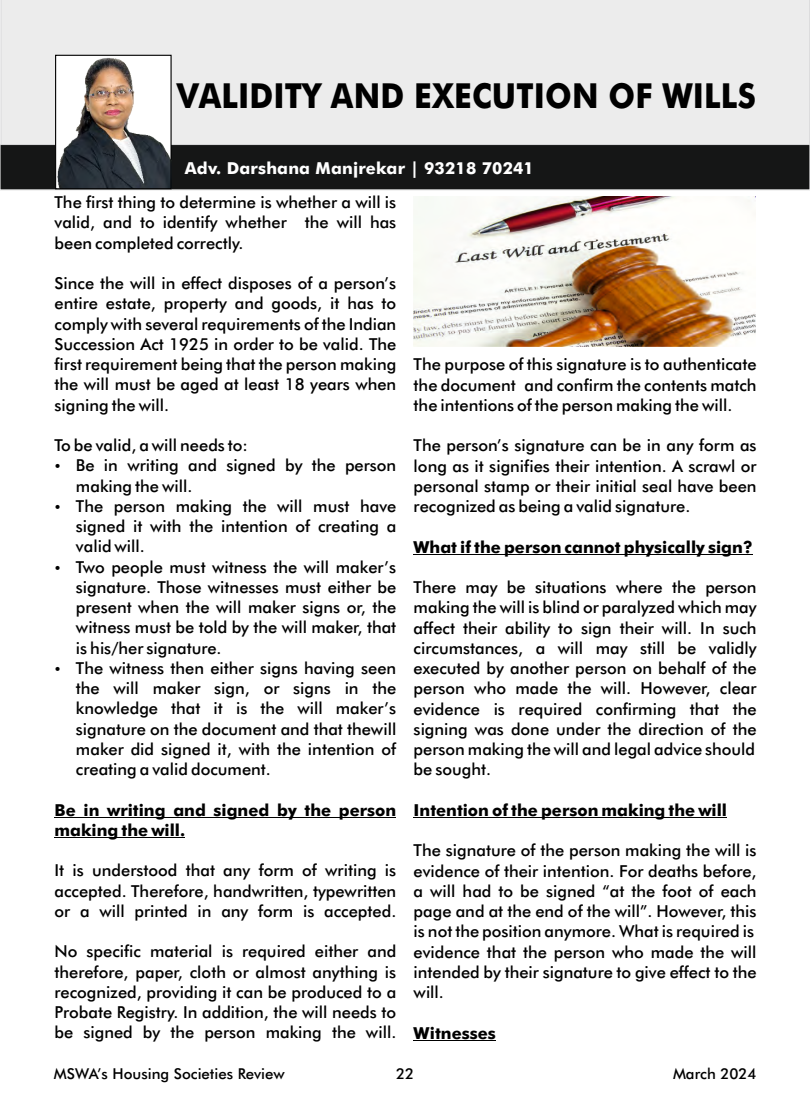
<style>
.page{position:relative;width:810px;height:1106px;background:#fff}
.page>*{position:absolute;margin:0;border:0;box-sizing:border-box;transform-origin:0 0}
.t1{font:700 34.5px "Futura BT";letter-spacing:.005em;color:#000;scale:.9 1}
.t2{font:500 16.5px/20.2px "Futura BT";color:#000;text-align:justify}
.t3{font:700 16.5px/20.2px "Futura BT";color:#000}
.t4{font:700 16.5px "Futura BT";letter-spacing:.01em;color:#fff}
.t5{font:500 15px "Futura BT";color:#000}
</style>
<div class="page">
<hr style="left:55px;top:817px;width:341px;height:1px;background:#000">
<hr style="left:55px;top:837px;width:130px;height:1px;background:#000">
<hr style="left:414px;top:554px;width:339px;height:1px;background:#000">
<hr style="left:414px;top:817px;width:313px;height:1px;background:#000">
<hr style="left:414px;top:1040px;width:82px;height:1px;background:#000">
<div style="left:1px;top:0;width:809px;height:144px;background:#ececec"></div>
<div style="left:0;top:144px;width:810px;height:46px;background:#151616;border:1px solid #d9d9da"></div>
<img style="left:57px;top:57px;width:113px;height:130px">
<div style="left:55px;top:55px;width:117px;height:134px;border:1px solid #000"></div>
<img style="left:413px;top:196px;width:342px;height:150px">
<h1 class="t1" style="left:177px;top:82px;width:645px">VALIDITY AND EXECUTION OF WILLS</h1>
<p class="t4" style="left:185px;top:162px;width:351px">Adv. Darshana Manjrekar | 93218 70241</p>
<p class="t2" style="left:55px;top:194px;width:343px">The first thing to determine is whether a will is valid, and to identify whether the will has been completed correctly.</p>
<p class="t2" style="left:55px;top:275px;width:343px">Since the will in effect disposes of a person’s entire estate, property and goods, it has to comply with several requirements of the Indian Succession Act 1925 in order to be valid. The first requirement being that the person making the will must be aged at least 18 years when signing the will.</p>
<p class="t2" style="left:76px;top:437px;width:322px;text-align:left;text-indent:-21px">To be valid, a will needs to:<br>Be in writing and signed by the person making the will.<br>The person making the will must have signed it with the intention of creating a valid will.<br>Two people must witness the will maker’s signature. Those witnesses must either be present when the will maker signs or, the witness must be told by the will maker, that is his/her signature.<br>The witness then either signs having seen the will maker sign, or signs in the knowledge that it is the will maker’s signature on the document and that thewill maker did signed it, with the intention of creating a valid document.</p>
<p class="t3" style="left:55px;top:801px;width:343px">Be in writing and signed by the person making the will.</p>
<p class="t2" style="left:55px;top:862px;width:343px">It is understood that any form of writing is accepted. Therefore, handwritten, typewritten or a will printed in any form is accepted.</p>
<p class="t2" style="left:55px;top:943px;width:343px">No specific material is required either and therefore, paper, cloth or almost anything is recognized, providing it can be produced to a Probate Registry. In addition, the will needs to be signed by the person making the will.</p>
<p class="t2" style="left:414px;top:356px;width:345px">The purpose of this signature is to authenticate the document and confirm the contents match the intentions of the person making the will.</p>
<p class="t2" style="left:414px;top:437px;width:345px">The person’s signature can be in any form as long as it signifies their intention. A scrawl or personal stamp or their initial seal have been recognized as being a valid signature.</p>
<p class="t3" style="left:414px;top:538px;width:341px">What if the person cannot physically sign?</p>
<p class="t2" style="left:414px;top:579px;width:345px">There may be situations where the person making the will is blind or paralyzed which may affect their ability to sign their will. In such circumstances, a will may still be validly executed by another person on behalf of the person who made the will. However, clear evidence is required confirming that the signing was done under the direction of the person making the will and legal advice should be sought.</p>
<p class="t3" style="left:414px;top:801px;width:315px">Intention of the person making the will</p>
<p class="t2" style="left:414px;top:842px;width:345px;text-align:left">The signature of the person making the will is evidence of their intention. For deaths before, a will had to be signed “at the foot of each page and at the end of the will”. However, this is not the position anymore. What is required is evidence that the person who made the will intended by their signature to give effect to the will.</p>
<p class="t3" style="left:414px;top:1024px;width:84px">Witnesses</p>
<p class="t5" style="left:54px;top:1068px;width:232px">MSWA’s Housing Societies Review</p>
<p class="t5" style="left:396px;top:1068px;width:20px">22</p>
<p class="t5" style="left:673px;top:1068px;width:85px">March 2024</p>
</div>
